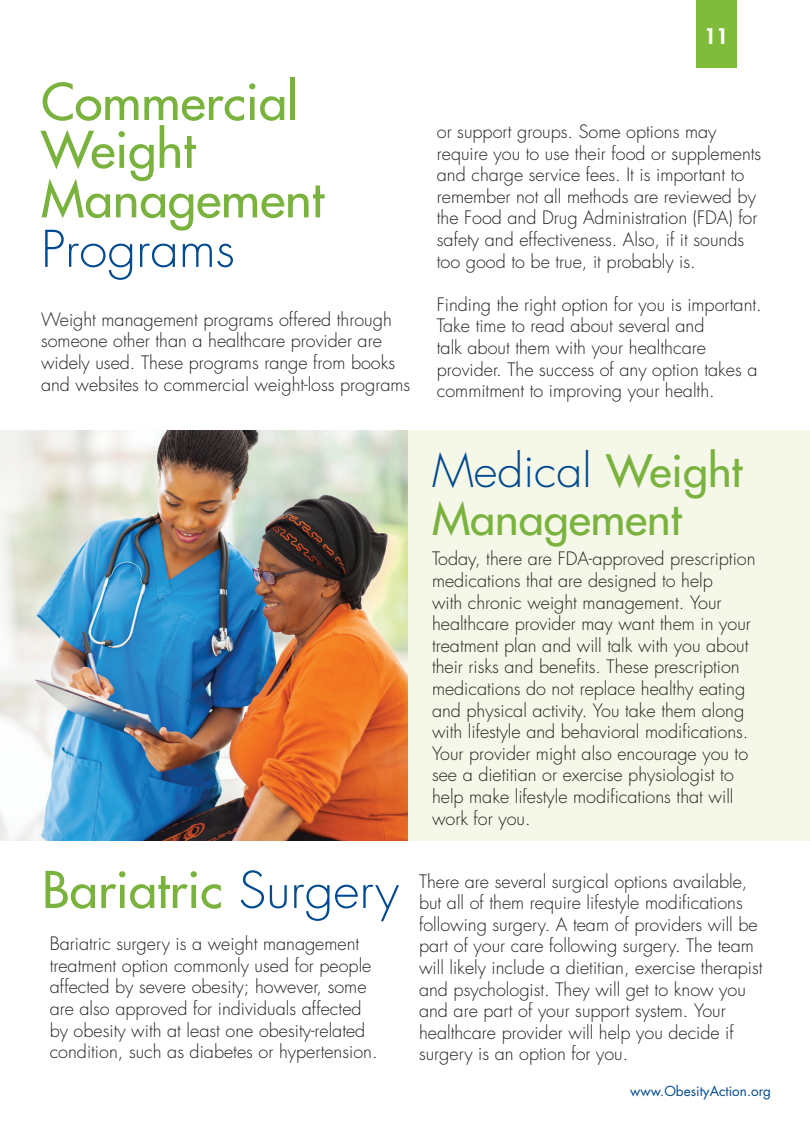
<style>
.page{position:relative;width:810px;height:1134px;background:#fff}
.page>*{position:absolute;margin:0;border:0;box-sizing:border-box;transform-origin:0 0}
.t1{font:49.35px "Futura";color:#7ab23e}
.t2{font:300 49.35px "Futura";color:#014990}
.t3{font:300 45px "Futura";color:#014990}
.t4{font:43.5px "Futura";color:#7ab23e}
.t5{font:800 21px "Futura";color:#fff}
.t6{font:300 18px/21.6px "Futura";color:#231f20}
.t7{font:13.5px "Futura";color:#014990}
.s1{font-weight:300;color:#014990}
.s2{font-weight:400;font-size:43.5px;color:#7ab23e}
</style>
<div class="page">
<div style="left:0;top:430px;width:810px;height:411px;background:#f5f8e8"></div>
<div style="left:696px;top:0;width:41px;height:68px;background:#80bc3c"></div>
<img style="left:0;top:430px;width:407px;height:411px">
<p class="t1" style="left:41px;top:70px;width:259px">Commercial</p>
<p class="t1" style="left:41px;top:118px;width:156px">Weight</p>
<p class="t1" style="left:41px;top:167px;width:284px">Management</p>
<p class="t2" style="left:41px;top:217px;width:195px">Programs</p>
<p class="t6" style="left:41px;top:309px;width:371px">Weight management programs offered through someone other than a healthcare provider are widely used. These programs range from books and websites to commercial weight-loss programs</p>
<p class="t5" style="left:704px;top:22px;width:26px">11</p>
<p class="t6" style="left:437px;top:121px;width:326px">or support groups. Some options may require you to use their food or supplements and charge service fees. It is important to remember not all methods are reviewed by the Food and Drug Administration (FDA) for safety and effectiveness. Also, if it sounds too good to be true, it probably is.</p>
<p class="t6" style="left:437px;top:294px;width:327px">Finding the right option for you is important.<br>Take time to read about several and<br>talk about them with your healthcare provider. The success of any option takes a commitment to improving your health.</p>
<p class="t1" style="left:42px;top:858px;width:358px">Bariatric <span class="s1">Surgery</span></p>
<p class="t6" style="left:50px;top:933px;width:330px">Bariatric surgery is a weight management treatment option commonly used for people affected by severe obesity; however, some are also approved for individuals affected by obesity with at least one obesity-related condition, such as diabetes or hypertension.</p>
<p class="t3" style="left:432px;top:442px;width:312px">Medical <span class="s2">Weight</span></p>
<p class="t4" style="left:432px;top:491px;width:251px">Management</p>
<p class="t6" style="left:432px;top:548px;width:325px">Today, there are FDA-approved prescription medications that are designed to help<br>with chronic weight management. Your healthcare provider may want them in your treatment plan and will talk with you about their risks and benefits. These prescription medications do not replace healthy eating and physical activity. You take them along with lifestyle and behavioral modifications.<br>Your provider might also encourage you to see a dietitian or exercise physiologist to help make lifestyle modifications that will work for you.</p>
<p class="t6" style="left:419px;top:870px;width:345px">There are several surgical options available, but all of them require lifestyle modifications following surgery. A team of providers will be part of your care following surgery. The team will likely include a dietitian, exercise therapist and psychologist. They will get to know you and are part of your support system. Your healthcare provider will help you decide if surgery is an option for you.</p>
<p class="t7" style="left:630px;top:1082px;width:142px">www.ObesityAction.org</p>
</div>
